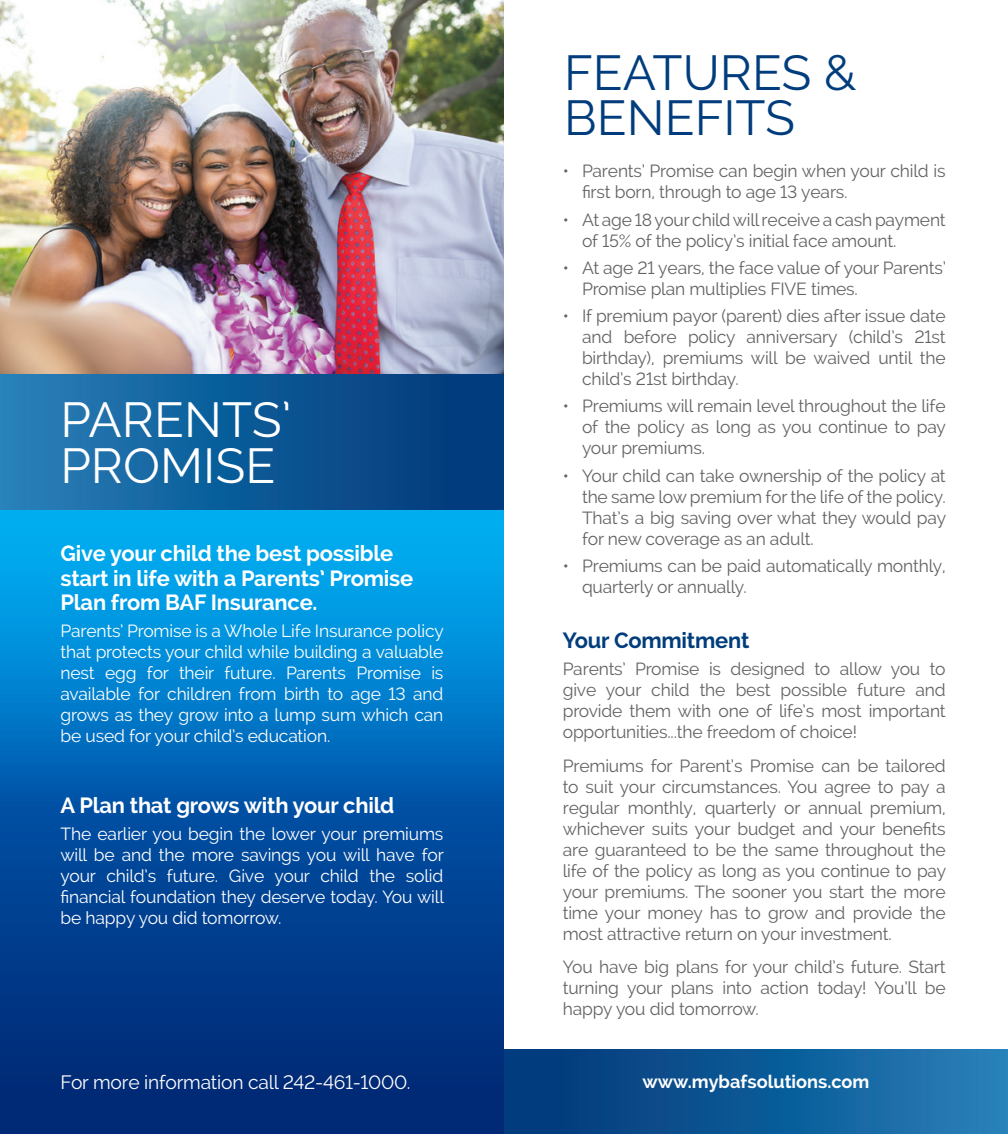
<style>
.page{position:relative;width:1008px;height:1134px;background:#fff}
.page>*{position:absolute;margin:0;border:0;box-sizing:border-box;transform-origin:0 0}
.Inside_Headline{font:49px/45.5px "Raleway";color:#013d7d}
.Inside_Headline_KO{font:49px/45.5px "Raleway";color:#fff}
.Inside_Subhead_KO{font:700 21.88px/24.5px "Raleway";letter-spacing:-.01em;color:#fff}
.Inside_Subhead{font:700 21.88px "Raleway";letter-spacing:-.01em;color:#013d7d}
.Body{font:19.25px "Raleway";letter-spacing:-.01em;color:#fff}
.t1{font:700 18.2px "Raleway";color:#fff}
.Inside_Copy{font:17.5px/21px "Raleway";letter-spacing:-.01em;color:#636366;text-align:justify}
.Inside_copy_KO{font:17.5px/21px "Raleway";letter-spacing:-.01em;color:#fff;text-align:justify}
</style>
<div class="page">
<svg style="left:0;top:373px;width:504px;height:137px;background:#115b97"></svg>
<div style="left:0;top:510px;width:504px;height:624px;background:#00aeef"></div>
<svg style="left:0;top:576px;width:504px;height:558px;background:#0056a4"></svg>
<img style="left:0;top:0;width:504px;height:373px">
<div style="left:504px;top:1050px;width:504px;height:84px;background:linear-gradient(to right,#003577,#2480b8)"></div>
<p class="Inside_Headline_KO" style="left:61px;top:397px;width:232px">PARENTS’<br>PROMISE</p>
<p class="Inside_Subhead_KO" style="left:61px;top:541px;width:354px">Give your child the best possible start in life with a Parents’ Promise<br>Plan from BAF Insurance.</p>
<p class="Inside_copy_KO" style="left:61px;top:621px;width:385px">Parents’ Promise is a Whole Life Insurance policy that protects your child while building a valuable nest egg for their future. Parents Promise is available for children from birth to age 13 and grows as they grow into a lump sum which can be used for your child’s education.</p>
<p class="Inside_Subhead_KO" style="left:61px;top:793px;width:335px">A Plan that grows with your child</p>
<p class="Inside_copy_KO" style="left:61px;top:824px;width:385px">The earlier you begin the lower your premiums will be and the more savings you will have for your child’s future. Give your child the solid financial foundation they deserve today. You will be happy you did tomorrow.</p>
<p class="Inside_Headline" style="left:564px;top:50px;width:294px">FEATURES &amp;<br>BENEFITS</p>
<p class="Inside_Copy" style="left:582px;top:161px;width:365px;text-indent:-19px">• Parents’ Promise can begin when your child is first born, through to age 13 years.</p>
<p class="Inside_Copy" style="left:582px;top:209px;width:365px;text-indent:-19px">• At age 18 your child will receive a cash payment of 15% of the policy’s initial face amount.</p>
<p class="Inside_Copy" style="left:582px;top:257px;width:366px;text-indent:-19px">• At age 21 years, the face value of your Parents’<br>Promise plan multiplies FIVE times.</p>
<p class="Inside_Copy" style="left:582px;top:305px;width:365px;text-indent:-19px">• If premium payor (parent) dies after issue date and before policy anniversary (child’s 21st birthday), premiums will be waived until the child’s 21st birthday.</p>
<p class="Inside_Copy" style="left:582px;top:396px;width:366px;text-indent:-19px">• Premiums will remain level throughout the life of the policy as long as you continue to pay your premiums.</p>
<p class="Inside_Copy" style="left:582px;top:465px;width:366px;text-indent:-19px">• Your child can take ownership of the policy at the same low premium for the life of the policy.<br>That’s a big saving over what they would pay for new coverage as an adult.</p>
<p class="Inside_Copy" style="left:582px;top:555px;width:365px;text-indent:-19px">• Premiums can be paid automatically monthly, quarterly or annually.</p>
<p class="Inside_Subhead" style="left:563px;top:627px;width:188px">Your Commitment</p>
<p class="Inside_Copy" style="left:563px;top:658px;width:384px">Parents’ Promise is designed to allow you to give your child the best possible future and provide them with one of life’s most important opportunities...the freedom of choice!</p>
<p class="Inside_Copy" style="left:563px;top:755px;width:385px">Premiums for Parent’s Promise can be tailored to suit your circumstances. You agree to pay a regular monthly, quarterly or annual premium, whichever suits your budget and your benefits are guaranteed to be the same throughout the life of the policy as long as you continue to pay your premiums. The sooner you start the more time your money has to grow and provide the most attractive return on your investment.</p>
<p class="Inside_Copy" style="left:563px;top:956px;width:384px">You have big plans for your child’s future. Start turning your plans into action today! You’ll be happy you did tomorrow.</p>
<p class="Body" style="left:61px;top:1071px;width:352px">For more information call 242-461-1000.</p>
<p class="t1" style="left:643px;top:1071px;width:228px">www.mybafsolutions.com</p>
</div>
